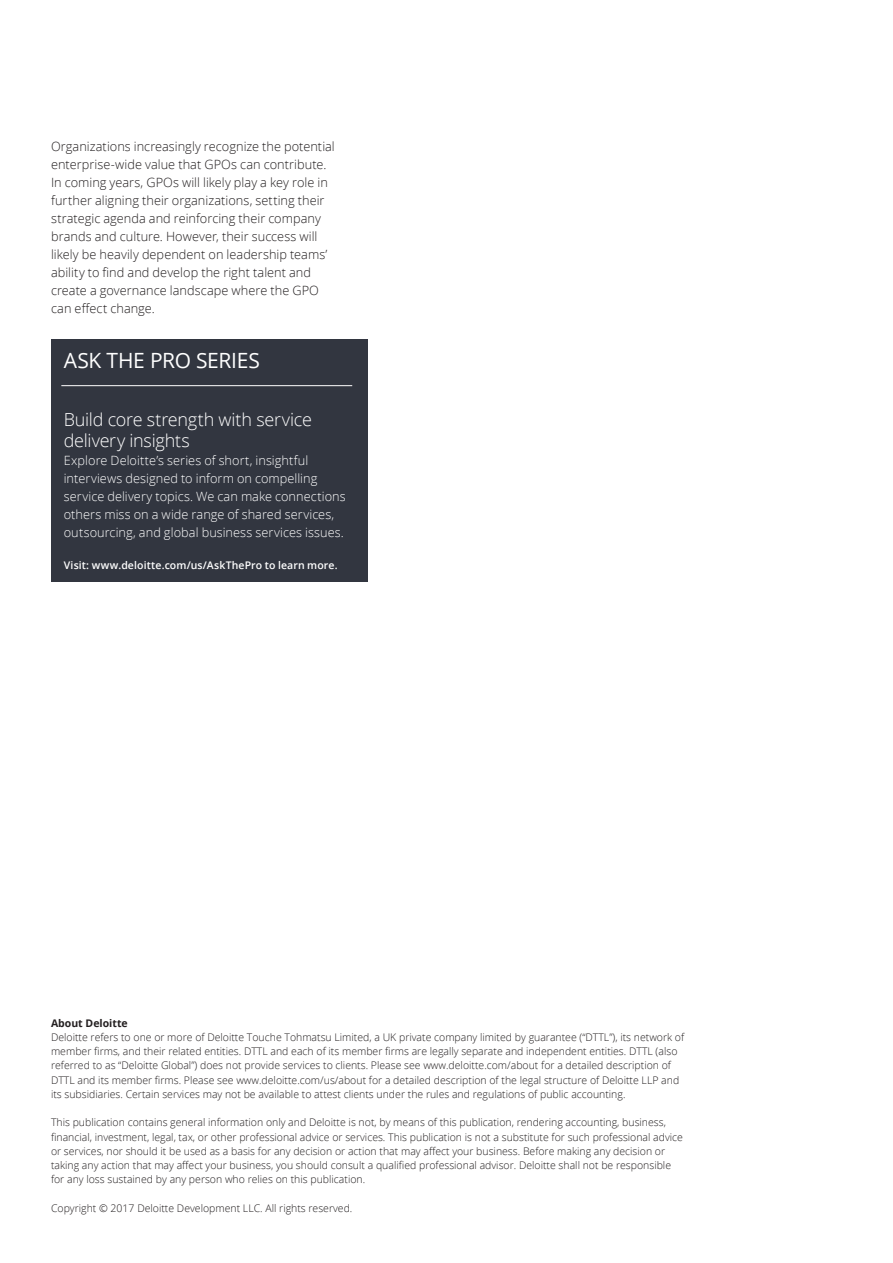
<style>
.page{position:relative;width:893px;height:1263px;background:#fff}
.page>*{position:absolute;margin:0;border:0;box-sizing:border-box;transform-origin:0 0}
.Body_copy__white_8_5{font:21px "Open Sans";letter-spacing:-.015em;color:#fff}
.Body_copy__white_8_5-2{font:300 18px/21.6px "Open Sans";letter-spacing:-.015em;color:#fff}
.Body_copy__8_5_12pt{font:300 12.75px/18px "Open Sans";letter-spacing:.005em;color:#231f20}
.Body_copy__white_8_5-3{font:300 12.75px/18px "Open Sans";letter-spacing:.005em;color:#fff}
.Footer_copy{font:300 10.5px/14.2px "Open Sans";color:#231f20}
.Body_copy__white_8_5-4{font:600 10.5px "Open Sans";letter-spacing:.01em;color:#fff}
.Footer_copy-2{font:700 10.5px "Open Sans";color:#231f20}
</style>
<div class="page">
<div style="left:51px;top:339px;width:316px;height:242px;background:#323640"></div>
<hr style="left:61px;top:385px;width:291px;height:1px;background:#fff">
<p class="Body_copy__8_5_12pt" style="left:51px;top:137px;width:285px">Organizations increasingly recognize the potential enterprise-wide value that GPOs can contribute.<br>In coming years, GPOs will likely play a key role in further aligning their organizations, setting their strategic agenda and reinforcing their company brands and culture. However, their success will likely be heavily dependent on leadership teams’ ability to find and develop the right talent and create a governance landscape where the GPO can effect change.</p>
<p class="Body_copy__white_8_5" style="left:64px;top:346px;width:198px">ASK THE PRO SERIES</p>
<p class="Body_copy__white_8_5-2" style="left:64px;top:408px;width:250px">Build core strength with service delivery insights</p>
<p class="Body_copy__white_8_5-3" style="left:64px;top:451px;width:283px">Explore Deloitte’s series of short, insightful interviews designed to inform on compelling service delivery topics. We can make connections others miss on a wide range of shared services, outsourcing, and global business services issues.</p>
<p class="Body_copy__white_8_5-4" style="left:64px;top:558px;width:275px">Visit: www.deloitte.com/us/AskThePro to learn more.</p>
<p class="Footer_copy-2" style="left:51px;top:1015px;width:78px">About Deloitte</p>
<p class="Footer_copy" style="left:51px;top:1030px;width:635px">Deloitte refers to one or more of Deloitte Touche Tohmatsu Limited, a UK private company limited by guarantee (“DTTL”), its network of member firms, and their related entities. DTTL and each of its member firms are legally separate and independent entities. DTTL (also referred to as “Deloitte Global”) does not provide services to clients. Please see www.deloitte.com/about for a detailed description of DTTL and its member firms. Please see www.deloitte.com/us/about for a detailed description of the legal structure of Deloitte LLP and its subsidiaries. Certain services may not be available to attest clients under the rules and regulations of public accounting.</p>
<p class="Footer_copy" style="left:51px;top:1115px;width:633px">This publication contains general information only and Deloitte is not, by means of this publication, rendering accounting, business, financial, investment, legal, tax, or other professional advice or services. This publication is not a substitute for such professional advice or services, nor should it be used as a basis for any decision or action that may affect your business. Before making any decision or taking any action that may affect your business, you should consult a qualified professional advisor. Deloitte shall not be responsible for any loss sustained by any person who relies on this publication.</p>
<p class="Footer_copy" style="left:51px;top:1201px;width:303px">Copyright © 2017 Deloitte Development LLC. All rights reserved.</p>
</div>
